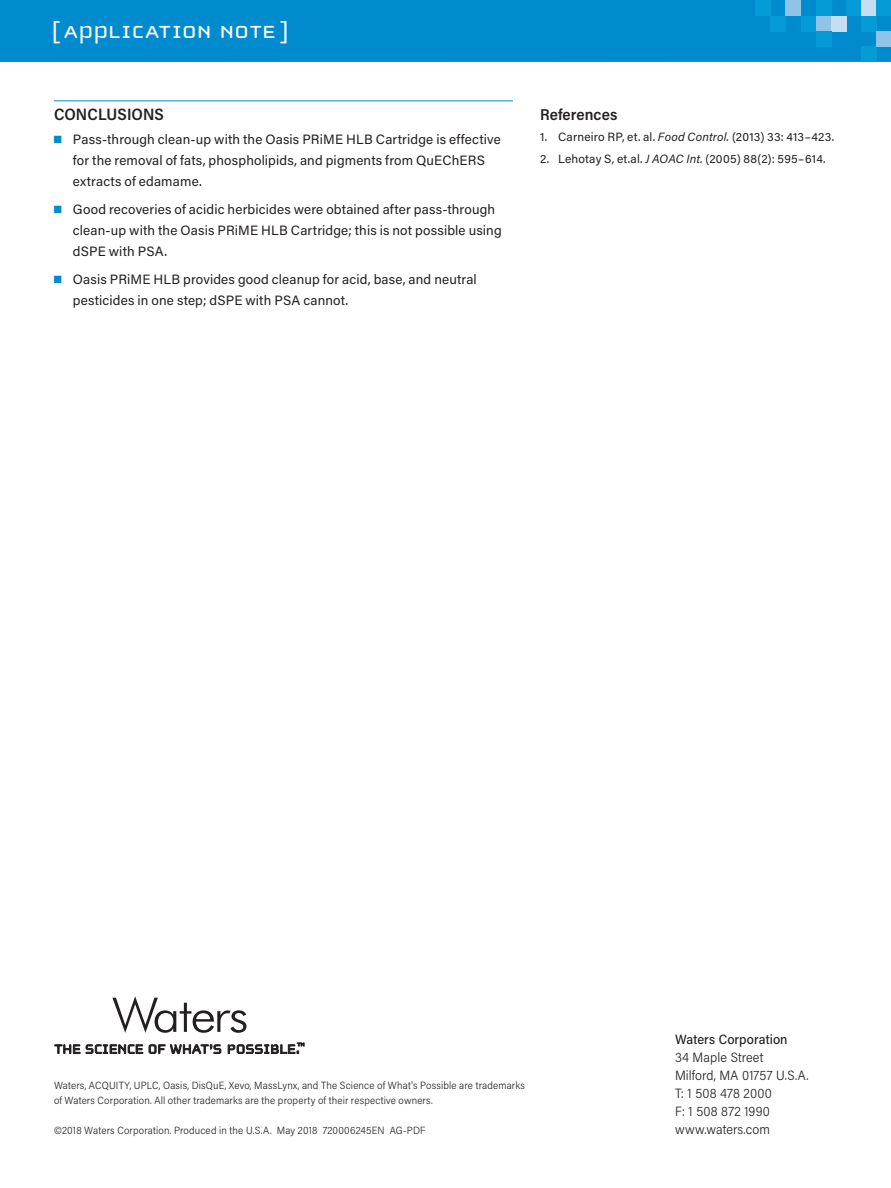
<style>
.page{position:relative;width:891px;height:1188px;background:#fff}
.page>*{position:absolute;margin:0;border:0;box-sizing:border-box;transform-origin:0 0}
.t1{font:25.5px "Cholla Unicase";letter-spacing:.01em;color:#fff;scale:1.1 1}
.t2{font:600 16.5px "Acumin Pro Semi Cond";letter-spacing:.005em;color:#231f20}
.t3{font:600 15.75px "Acumin Pro Semi Cond";letter-spacing:.005em;color:#231f20}
.t4{font:13.5px/21px "Acumin Pro";letter-spacing:.01em;color:#231f20}
.t5{font:300 13.5px/18px "Acumin Pro Semi Cond";letter-spacing:.01em;color:#231f20}
.t6{font:500 13.5px "Acumin Pro Semi Cond";letter-spacing:.005em;color:#231f20}
.t7{font:12px "Acumin Pro";letter-spacing:.02em;color:#231f20}
.t8{font:300 10.5px/15px "Acumin Pro Semi Cond";letter-spacing:.015em;color:#231f20}
.s1{color:#008bcf}
.s2{font-style:italic}
</style>
<div class="page">
<div style="left:0;top:0;width:891px;height:62px;background:#008bcf"></div>
<svg style="left:55px;top:1044px;width:88px;height:10px"></svg>
<svg style="left:149px;top:1044px;width:72px;height:10px"></svg>
<svg style="left:228px;top:1043px;width:76px;height:11px"></svg>
<svg style="left:112px;top:996px;width:134px;height:37px"></svg>
<div style="left:755px;top:0;width:15px;height:16px;background:#059bd7"></div>
<div style="left:861px;top:47px;width:15px;height:15px;background:#059bd7"></div>
<div style="left:770px;top:16px;width:16px;height:15px;background:#059bd7"></div>
<div style="left:786px;top:0;width:15px;height:16px;background:#90c3e8"></div>
<div style="left:801px;top:16px;width:15px;height:15px;background:#059bd7"></div>
<div style="left:816px;top:16px;width:16px;height:15px;background:#90c3e8"></div>
<div style="left:832px;top:16px;width:15px;height:15px;background:#c5def2"></div>
<div style="left:816px;top:0;width:16px;height:16px;background:#059bd7"></div>
<div style="left:816px;top:31px;width:16px;height:16px;background:#059bd7"></div>
<div style="left:861px;top:0;width:15px;height:16px;background:#c5def2"></div>
<div style="left:847px;top:0;width:14px;height:16px;background:#059bd7"></div>
<div style="left:876px;top:0;width:15px;height:16px;background:#059bd7"></div>
<div style="left:861px;top:16px;width:15px;height:15px;background:#059bd7"></div>
<div style="left:876px;top:31px;width:15px;height:16px;background:#90c3e8"></div>
<hr style="left:54px;top:100px;width:459px;height:1px;background:#008bcf">
<h1 class="t1" style="left:52px;top:19px;width:217px">[ APPLICATION NOTE ]</h1>
<p class="t2" style="left:54px;top:103px;width:111px">CONCLUSIONS</p>
<p class="t4" style="left:73px;top:128px;width:429px;text-indent:-19px"><span class="s1">■</span> Pass-through clean-up with the Oasis PRiME HLB Cartridge is effective for the removal of fats, phospholipids, and pigments from QuEChERS extracts of edamame.</p>
<p class="t4" style="left:73px;top:198px;width:430px;text-indent:-19px"><span class="s1">■</span> Good recoveries of acidic herbicides were obtained after pass-through clean-up with the Oasis PRiME HLB Cartridge; this is not possible using dSPE with PSA.</p>
<p class="t4" style="left:73px;top:268px;width:405px;text-indent:-19px"><span class="s1">■</span> Oasis PRiME HLB provides good cleanup for acid, base, and neutral pesticides in one step; dSPE with PSA cannot.</p>
<p class="t3" style="left:540px;top:103px;width:79px">References</p>
<p class="t7" style="left:540px;top:129px;width:296px">1. Carneiro RP, et. al. <span class="s2">Food Control.</span> (2013) 33: 413–423.</p>
<p class="t7" style="left:540px;top:151px;width:287px">2. Lehotay S, et.al. <span class="s2">J AOAC Int.</span> (2005) 88(2): 595–614.</p>
<p class="t8" style="left:54px;top:1077px;width:472px">Waters, ACQUITY, UPLC, Oasis, DisQuE, Xevo, MassLynx, and The Science of What's Possible are trademarks of Waters Corporation. All other trademarks are the property of their respective owners.</p>
<p class="t8" style="left:54px;top:1122px;width:373px">©2018 Waters Corporation. Produced in the U.S.A. May 2018 720006245EN AG-PDF</p>
<p class="t6" style="left:675px;top:1030px;width:114px">Waters Corporation</p>
<p class="t5" style="left:675px;top:1048px;width:135px">34 Maple Street<br>Milford, MA 01757 U.S.A.<br>T: 1 508 478 2000<br>F: 1 508 872 1990 www.waters.com</p>
</div>
